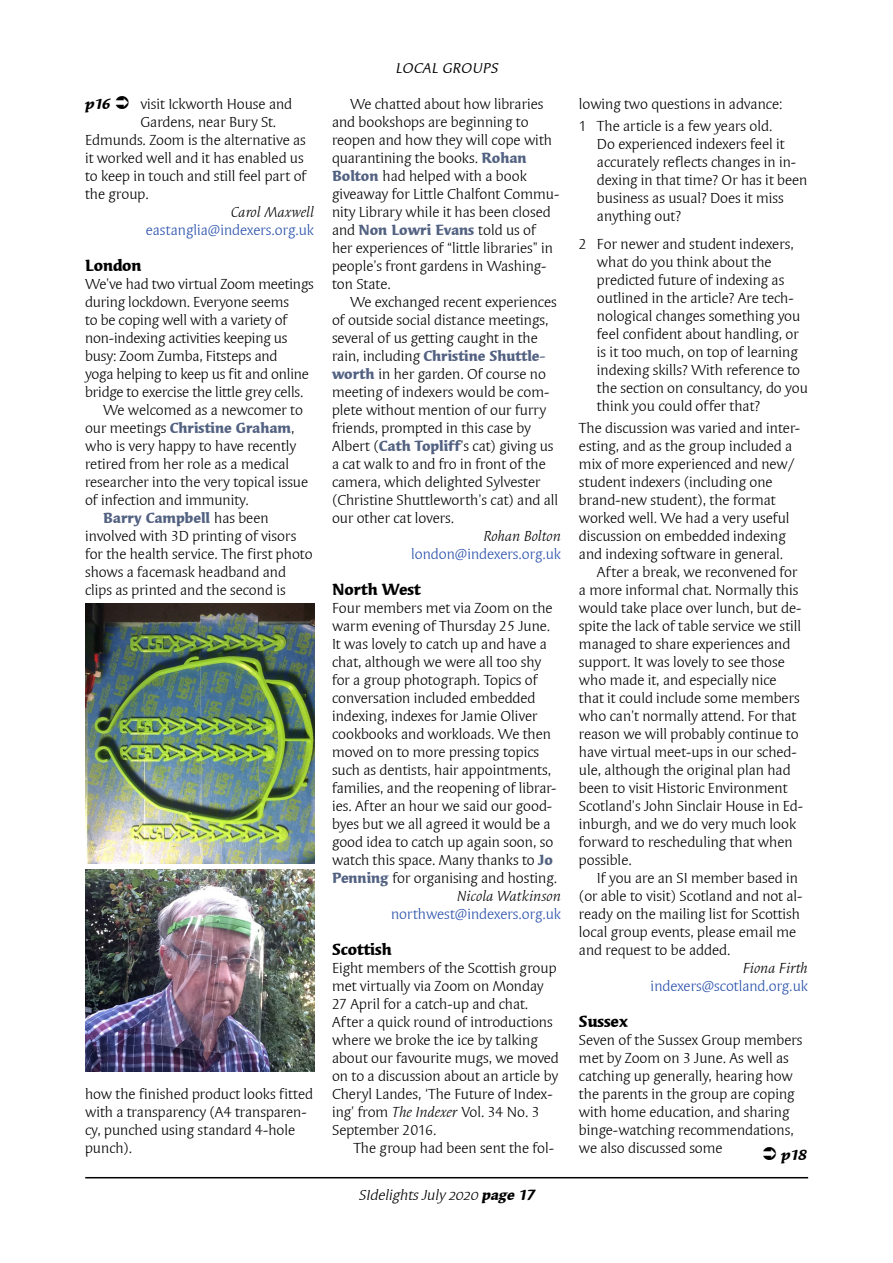
<style>
.page{position:relative;width:893px;height:1263px;background:#fff}
.page>*{position:absolute;margin:0;border:0;box-sizing:border-box;transform-origin:0 0}
.t1{font:italic 18px "Syndor SCITCTT Book";color:#000}
.t2{font:16.5px "Syndor OSITCTT Bold";color:#000}
.t3{font:15px/18px "Syndor ITCTT Book";color:#000}
.t4{font:15px "Syndor ITCTT Bold";color:#526181}
.t5{font:15px "Syndor ITCTT Book";color:#2850aa}
.t6{font:italic 15px "Syndor ITCTT Book";color:#000}
.t7{font:italic 15px "Syndor OSITCTT Book";color:#000}
.t8{font:italic 15px "Syndor ITCTT Bold";letter-spacing:-.03em;color:#000}
.s1{font-family:"Syndor ITCTT Book";color:#000}
.s2{font-family:"Syndor ITCTT Bold";color:#526181}
.s3{font-style:italic}
.s4{font-family:"Syndor ITCTT Bold"}
</style>
<div class="page">
<hr style="left:85px;top:1177px;width:723px;height:1px;background:#000">
<img style="left:85px;top:603px;width:229px;height:260px">
<img style="left:85px;top:870px;width:229px;height:201px">
<p class="t3" style="left:140px;top:95px;width:153px">visit Ickworth House and</p>
<p class="t3" style="left:140px;top:113px;width:137px">Gardens, near Bury St.</p>
<p class="t3" style="left:85px;top:131px;width:222px">Edmunds. Zoom is the alternative as</p>
<p class="t3" style="left:85px;top:149px;width:220px">it worked well and it has enabled us</p>
<p class="t3" style="left:85px;top:167px;width:223px">to keep in touch and still feel part of</p>
<p class="t3" style="left:85px;top:185px;width:65px">the group.</p>
<p class="t6" style="left:231px;top:204px;width:85px">Carol Maxwell</p>
<p class="t5" style="left:146px;top:222px;width:170px">eastanglia@indexers.org.uk</p>
<p class="t2" style="left:85px;top:255px;width:58px">London</p>
<p class="t3" style="left:85px;top:275px;width:230px">We’ve had two virtual Zoom meetings</p>
<p class="t3" style="left:85px;top:293px;width:205px">during lockdown. Everyone seems</p>
<p class="t3" style="left:85px;top:311px;width:204px">to be coping well with a variety of</p>
<p class="t3" style="left:85px;top:329px;width:204px">non-indexing activities keeping us</p>
<p class="t3" style="left:85px;top:347px;width:194px">busy: Zoom Zumba, Fitsteps and</p>
<p class="t3" style="left:85px;top:365px;width:225px">yoga helping to keep us fit and online</p>
<p class="t3" style="left:85px;top:383px;width:220px">bridge to exercise the little grey cells.</p>
<p class="t3" style="left:103px;top:401px;width:201px">We welcomed as a newcomer to</p>
<p class="t4" style="left:85px;top:419px;width:211px"><span class="s1">our meetings</span> Christine Graham<span class="s1">,</span></p>
<p class="t3" style="left:85px;top:437px;width:225px">who is very happy to have recently retired from her role as a medical researcher into the very topical issue of infection and immunity.</p>
<p class="t4" style="left:103px;top:509px;width:167px">Barry Campbell <span class="s1">has been</span></p>
<p class="t3" style="left:85px;top:527px;width:229px">involved with 3D printing of visors for the health service. The first photo shows a facemask headband and clips as printed and the second is</p>
<p class="t8" style="left:85px;top:95px;width:27px">p16</p>
<p class="t3" style="left:85px;top:1085px;width:229px">how the finished product looks fitted with a transparency (A4 transparen&shy;cy, punched using standard 4-hole punch).</p>
<p class="t1" style="left:395px;top:57px;width:108px">local groups</p>
<p class="t3" style="left:332px;top:95px;width:229px;text-indent:18px">We chatted about how libraries and bookshops are beginning to reopen and how they will cope with quarantining the books. <span class="s2">Rohan<br>Bolton</span> had helped with a book giveaway for Little Chalfont Commu&shy;nity Library while it has been closed</p>
<p class="t4" style="left:332px;top:221px;width:205px"><span class="s1">and</span> Non Lowri Evans <span class="s1">told us of</span></p>
<p class="t3" style="left:332px;top:239px;width:223px">her experiences of “little libraries” in people’s front gardens in Washing&shy;ton State.</p>
<p class="t3" style="left:332px;top:293px;width:226px;text-indent:18px">We exchanged recent experiences of outside social distance meetings, several of us getting caught in the</p>
<p class="t4" style="left:332px;top:347px;width:215px"><span class="s1">rain, including</span> Christine Shuttle-</p>
<p class="t3" style="left:332px;top:365px;width:228px"><span class="s2">worth</span> in her garden. Of course no meeting of indexers would be com&shy;plete without mention of our furry friends, prompted in this case by Albert (<span class="s2">Cath Topliff</span>’s cat) giving us a cat walk to and fro in front of the camera, which delighted Sylvester (Christine Shuttleworth’s cat) and all our other cat lovers.</p>
<p class="t6" style="left:483px;top:528px;width:79px">Rohan Bolton</p>
<p class="t5" style="left:411px;top:546px;width:151px">london@indexers.org.uk</p>
<p class="t2" style="left:332px;top:579px;width:90px">North West</p>
<p class="t3" style="left:332px;top:599px;width:222px">Four members met via Zoom on the</p>
<p class="t3" style="left:332px;top:617px;width:220px">warm evening of Thursday 25 June.</p>
<p class="t3" style="left:332px;top:635px;width:216px">It was lovely to catch up and have a</p>
<p class="t3" style="left:332px;top:653px;width:211px">chat, although we were all too shy</p>
<p class="t3" style="left:332px;top:671px;width:207px">for a group photograph. Topics of</p>
<p class="t3" style="left:332px;top:689px;width:205px">conversation included embedded</p>
<p class="t3" style="left:332px;top:707px;width:207px">indexing, indexes for Jamie Oliver</p>
<p class="t3" style="left:332px;top:725px;width:221px">cookbooks and workloads. We then</p>
<p class="t3" style="left:332px;top:743px;width:209px">moved on to more pressing topics</p>
<p class="t3" style="left:332px;top:761px;width:221px">such as dentists, hair appointments,</p>
<p class="t3" style="left:332px;top:779px;width:226px">families, and the reopening of librar-</p>
<p class="t3" style="left:332px;top:797px;width:222px">ies. After an hour we said our good-</p>
<p class="t3" style="left:332px;top:815px;width:220px">byes but we all agreed it would be a</p>
<p class="t3" style="left:332px;top:833px;width:223px">good idea to catch up again soon, so</p>
<p class="t3" style="left:332px;top:851px;width:222px">watch this space. Many thanks to <span class="s2">Jo</span></p>
<p class="t3" style="left:332px;top:869px;width:227px"><span class="s2">Penning</span> for organising and hosting.</p>
<p class="t6" style="left:457px;top:888px;width:106px">Nicola Watkinson</p>
<p class="t5" style="left:391px;top:906px;width:171px">northwest@indexers.org.uk</p>
<p class="t2" style="left:332px;top:939px;width:61px">Scottish</p>
<p class="t3" style="left:332px;top:959px;width:228px">Eight members of the Scottish group met virtually via Zoom on Monday<br>27 April for a catch-up and chat.<br>After a quick round of introductions where we broke the ice by talking about our favourite mugs, we moved on to a discussion about an article by<br>Cheryl Landes, ‘The Future of Index&shy;ing’ from <span class="s3">The Indexer</span> Vol. 34 No. 3<br>September 2016.</p>
<p class="t3" style="left:353px;top:1139px;width:202px">The group had been sent the fol-</p>
<p class="t7" style="left:359px;top:1187px;width:181px">SIdelights July 2020 <span class="s4">page 17</span></p>
<p class="t3" style="left:579px;top:93px;width:205px;line-height:22.5px">lowing two questions in advance:<br>1 The article is a few years old.</p>
<p class="t3" style="left:597px;top:136px;width:212px">Do experienced indexers feel it accurately reflects changes in in&shy;dexing in that time? Or has it been business as usual? Does it miss anything out?</p>
<p class="t3" style="left:597px;top:235px;width:212px;text-indent:-18px">2 For newer and student indexers, what do you think about the predicted future of indexing as outlined in the article? Are tech&shy;nological changes something you feel confident about handling, or is it too much, on top of learning indexing skills? With reference to the section on consultancy, do you think you could offer that?</p>
<p class="t3" style="left:579px;top:419px;width:223px">The discussion was varied and inter&shy;esting, and as the group included a mix of more experienced and new/ student indexers (including one brand-new student), the format worked well. We had a very useful discussion on embedded indexing and indexing software in general.</p>
<p class="t3" style="left:579px;top:563px;width:226px;text-indent:18px">After a break, we reconvened for a more informal chat. Normally this would take place over lunch, but de&shy;spite the lack of table service we still managed to share experiences and support. It was lovely to see those who made it, and especially nice that it could include some members who can’t normally attend. For that reason we will probably continue to have virtual meet-ups in our sched&shy;ule, although the original plan had been to visit Historic Environment Scotland’s John Sinclair House in Ed&shy;inburgh, and we do very much look forward to rescheduling that when possible.</p>
<p class="t3" style="left:579px;top:869px;width:225px;text-indent:18px">If you are an SI member based in (or able to visit) Scotland and not al&shy;ready on the mailing list for Scottish local group events, please email me and request to be added.</p>
<p class="t6" style="left:743px;top:960px;width:67px">Fiona Firth</p>
<p class="t5" style="left:651px;top:978px;width:159px">indexers@scotland.org.uk</p>
<p class="t2" style="left:579px;top:1011px;width:50px">Sussex</p>
<p class="t3" style="left:579px;top:1031px;width:225px">Seven of the Sussex Group members met by Zoom on 3 June. As well as catching up generally, hearing how the parents in the group are coping with home education, and sharing binge-watching recommendations, we also discussed some</p>
<p class="t8" style="left:781px;top:1146px;width:27px">p18</p>
</div>
